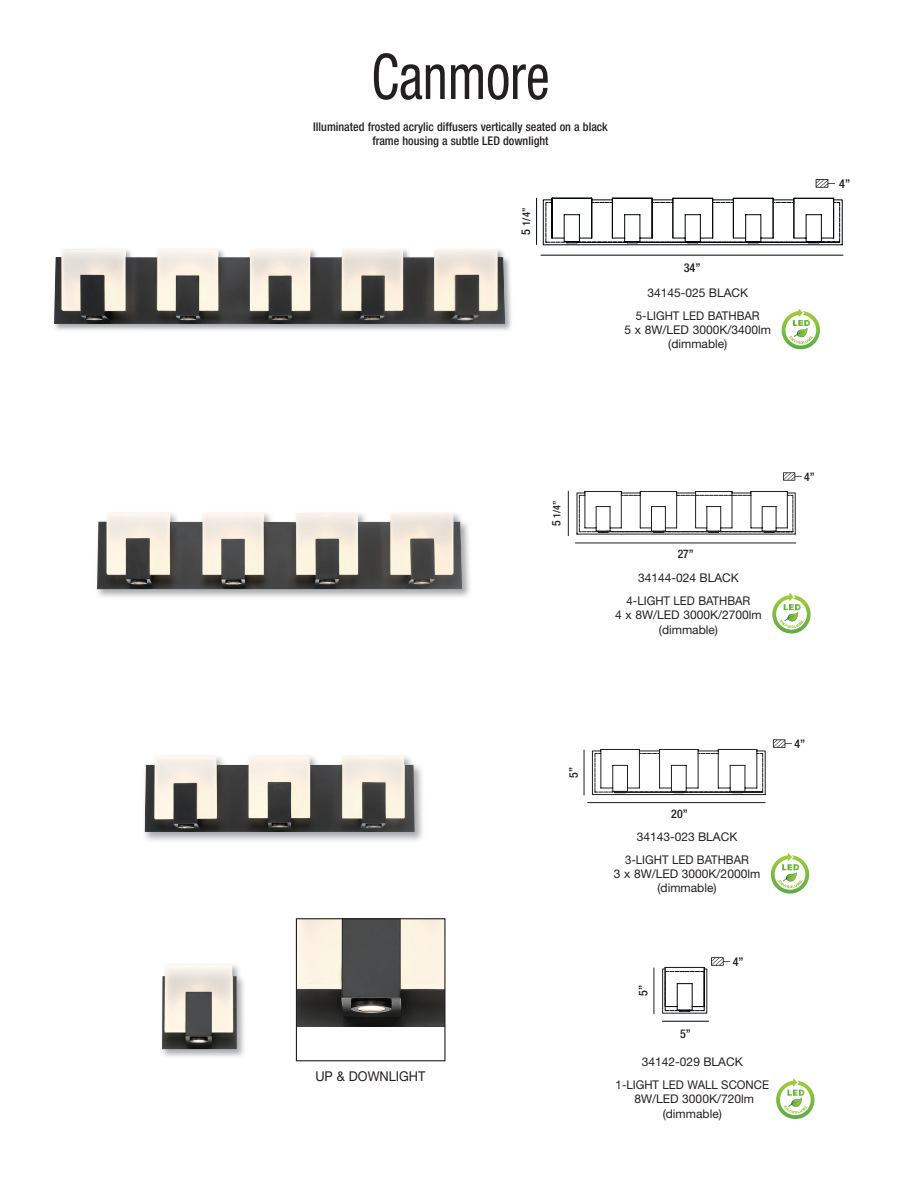
<style>
.page{position:relative;width:918px;height:1188px;background:#fff}
.page>*{position:absolute;margin:0;border:0;box-sizing:border-box;transform-origin:0 0}
.t1{font:condensed 63px "Helvetica Neue LT Std";color:#231f20;scale:.85 1}
.t2{font:13.5px "Helvetica Neue LT Std";color:#231f20;scale:.95 1}
.t3{font:500 condensed 12.15px "Helvetica Neue LT Std";color:#231f20}
.t4{font:12px/23px "Helvetica Neue LT Std";color:#231f20;text-align:center}
.t5{font:500 condensed 12px/14.4px "Helvetica Neue LT Std";color:#231f20;text-align:center}
.t6{font:500 condensed 11.85px "Helvetica Neue LT Std";color:#231f20}
.t7{font:500 condensed 11.7px "Helvetica Neue LT Std";color:#231f20}
.t8{font:500 condensed 10.65px "Helvetica Neue LT Std";color:#231f20}
.t9{font:500 condensed 10.35px "Helvetica Neue LT Std";color:#231f20}
.s1{font-size:12.15px}
.s2{font-size:11.7px}
</style>
<div class="page">
<svg style="left:782px;top:309px;width:38px;height:40px"></svg>
<svg style="left:772px;top:593px;width:39px;height:40px"></svg>
<svg style="left:771px;top:853px;width:38px;height:41px"></svg>
<svg style="left:776px;top:1078px;width:38px;height:41px"></svg>
<svg style="left:536px;top:198px;width:307px;height:58px"></svg>
<svg style="left:816px;top:179px;width:19px;height:9px"></svg>
<svg style="left:568px;top:491px;width:228px;height:52px"></svg>
<svg style="left:783px;top:472px;width:19px;height:9px"></svg>
<svg style="left:584px;top:749px;width:182px;height:54px"></svg>
<svg style="left:773px;top:739px;width:19px;height:9px"></svg>
<hr style="left:654px;top:968px;width:1px;height:46px;background:#231f20">
<hr style="left:662px;top:1021px;width:47px;height:1px;background:#01060e">
<svg style="left:662px;top:957px;width:68px;height:57px"></svg>
<img style="left:162px;top:967px;width:82px;height:90px">
<img style="left:162px;top:964px;width:75px;height:85px">
<img style="left:144px;top:765px;width:279px;height:76px">
<img style="left:145px;top:756px;width:270px;height:76px">
<img style="left:97px;top:521px;width:373px;height:76px">
<img style="left:97px;top:513px;width:365px;height:76px">
<img style="left:54px;top:257px;width:458px;height:74px">
<img style="left:54px;top:249px;width:451px;height:75px">
<img style="left:298px;top:920px;width:146px;height:107px">
<div style="left:296px;top:918px;width:150px;height:143px;border:1px solid #231f20"></div>
<h1 class="t1" style="left:371px;top:40px;width:211px">Canmore</h1>
<p class="t5" style="left:313px;top:119px;width:296px">Illuminated frosted acrylic diffusers vertically seated on a black frame housing a subtle LED downlight</p>
<p class="t8" style="left:520px;top:235px;width:28px;rotate:-90deg"><span class="s1">5</span> 1/4”</p>
<p class="t3" style="left:684px;top:261px;width:18px">34”</p>
<p class="t4" style="left:636px;top:281px;width:125px">34145-025 BLACK<br>5-LIGHT LED BATHBAR</p>
<p class="t4" style="left:625px;top:322px;width:148px;line-height:14.4px">5 x 8W/LED 3000K/3400lm (dimmable)</p>
<p class="t3" style="left:839px;top:176px;width:13px">4”</p>
<p class="t2" style="left:315px;top:1069px;width:118px">UP &amp; DOWNLIGHT</p>
<p class="t9" style="left:551px;top:526px;width:27px;rotate:-90deg"><span class="s2">5</span> 1/4”</p>
<p class="t7" style="left:678px;top:547px;width:18px">27”</p>
<p class="t4" style="left:627px;top:566px;width:125px">34144-024 BLACK<br>4-LIGHT LED BATHBAR</p>
<p class="t4" style="left:615px;top:608px;width:148px;line-height:14.4px">4 x 8W/LED 3000K/2700lm (dimmable)</p>
<p class="t7" style="left:804px;top:470px;width:12px">4”</p>
<p class="t6" style="left:566px;top:778px;width:12px;rotate:-90deg">5”</p>
<p class="t6" style="left:671px;top:806px;width:18px">20”</p>
<p class="t4" style="left:625px;top:825px;width:125px">34143-023 BLACK<br>3-LIGHT LED BATHBAR</p>
<p class="t4" style="left:614px;top:866px;width:148px;line-height:14.4px">3 x 8W/LED 3000K/2000lm (dimmable)</p>
<p class="t5" style="left:636px;top:996px;width:12px;rotate:-90deg">5”</p>
<p class="t5" style="left:680px;top:1026px;width:12px">5”</p>
<p class="t5" style="left:733px;top:954px;width:12px">4”</p>
<p class="t4" style="left:616px;top:1050px;width:155px">34142-029 BLACK<br>1-LIGHT LED WALL SCONCE</p>
<p class="t4" style="left:634px;top:1092px;width:121px;line-height:14.4px">8W/LED 3000K/720lm (dimmable)</p>
<p class="t6" style="left:794px;top:737px;width:12px">4”</p>
</div>
